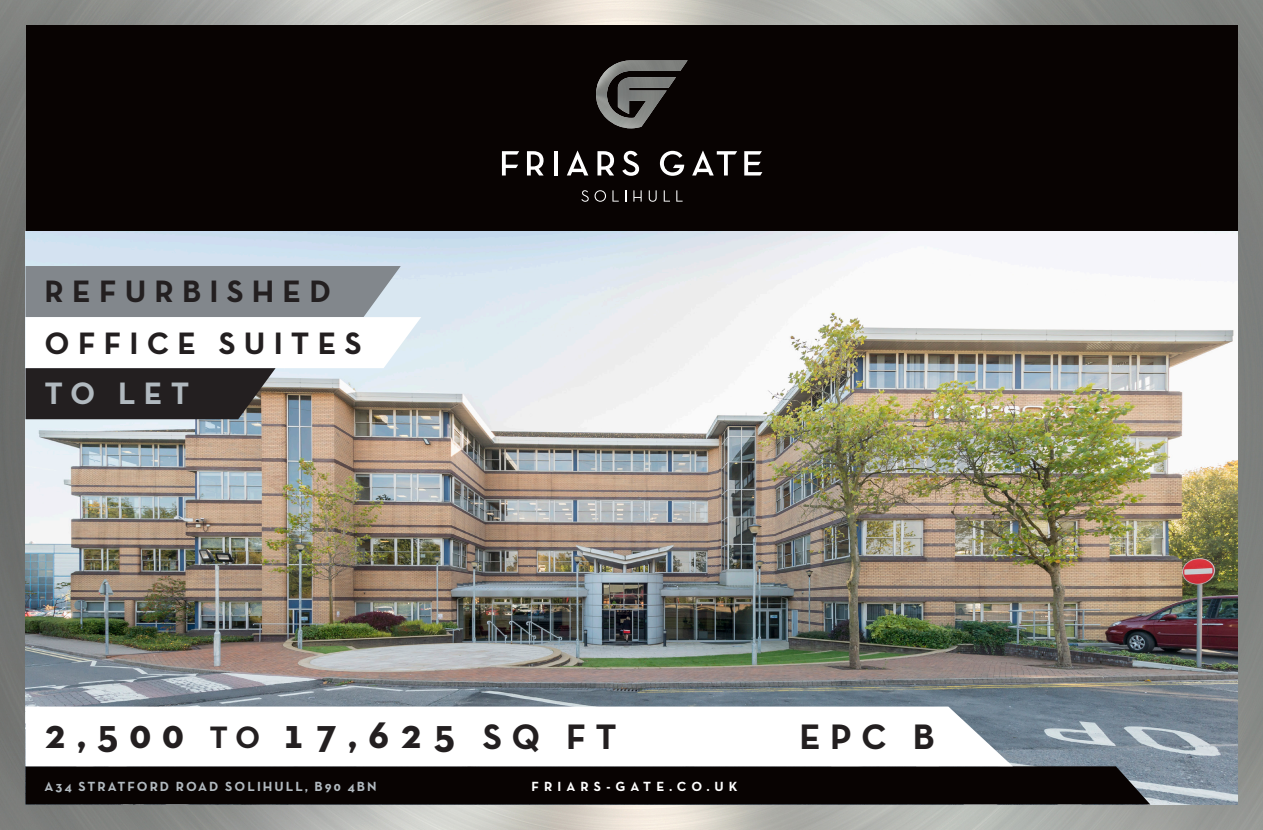
<style>
.page{position:relative;width:1263px;height:830px;background:#fff}
.page>*{position:absolute;margin:0;border:0;box-sizing:border-box;transform-origin:0 0}
.t1{font:700 42px "Neutra Text TF";letter-spacing:.26em;color:#231f20}
.t2{font:700 36px "Neutra Text TF";color:#231f20}
.t3{font:700 31.5px "Neutra Text TF";letter-spacing:.26em;color:#231f20}
.t4{font:700 31.5px "Neutra Text TF";color:#b1b9bf}
.t5{font:700 13.5px "Neutra Text TF";letter-spacing:.15em;color:#b1b9bf}
.t6{font:700 13.5px "Neutra Text TF";letter-spacing:.38em;color:#fff}
.s1{font-size:31.5px}
.s2{font-size:36px}
</style>
<div class="page">
<img style="left:0;top:0;width:1263px;height:829px">
<div style="left:26px;top:26px;width:1211px;height:778px;background:#080302"></div>
<img style="left:26px;top:231px;width:1211px;height:573px">
<svg style="left:26px;top:766px;width:1124px;height:38px"></svg>
<div style="left:26px;top:706px;width:987px;height:60px;background:#fff"></div>
<svg style="left:502px;top:151px;width:17px;height:24px"></svg>
<svg style="left:527px;top:151px;width:17px;height:24px"></svg>
<hr style="left:554px;top:151px;width:4px;height:24px;background:#fff">
<svg style="left:567px;top:151px;width:21px;height:24px"></svg>
<svg style="left:597px;top:151px;width:17px;height:24px"></svg>
<svg style="left:622px;top:151px;width:17px;height:25px"></svg>
<svg style="left:660px;top:151px;width:24px;height:25px"></svg>
<svg style="left:692px;top:151px;width:45px;height:24px"></svg>
<svg style="left:744px;top:151px;width:18px;height:24px"></svg>
<svg style="left:581px;top:190px;width:25px;height:12px"></svg>
<svg style="left:612px;top:190px;width:7px;height:11px"></svg>
<svg style="left:633px;top:190px;width:9px;height:11px"></svg>
<svg style="left:649px;top:190px;width:8px;height:12px"></svg>
<svg style="left:664px;top:190px;width:6px;height:11px"></svg>
<svg style="left:676px;top:190px;width:7px;height:11px"></svg>
<img style="left:596px;top:60px;width:92px;height:68px">
<svg style="left:0;top:266px;width:421px;height:153px;background:#9fa0a1"></svg>
<p class="t3" style="left:45px;top:271px;width:288px">REFURBISHED</p>
<p class="t3" style="left:45px;top:323px;width:319px">OFFICE SUITES</p>
<p class="t4" style="left:45px;top:373px;width:146px">TO LET</p>
<p class="t1" style="left:45px;top:706px;width:574px">2,500 <span class="s1">TO</span> 17,625 <span class="s2">SQ FT</span></p>
<p class="t2" style="left:799px;top:713px;width:137px">EPC B</p>
<p class="t5" style="left:45px;top:778px;width:333px">A34 STRATFORD ROAD SOLIHULL, B90 4BN</p>
<p class="t6" style="left:531px;top:778px;width:208px">FRIARS-GATE.CO.UK</p>
</div>
